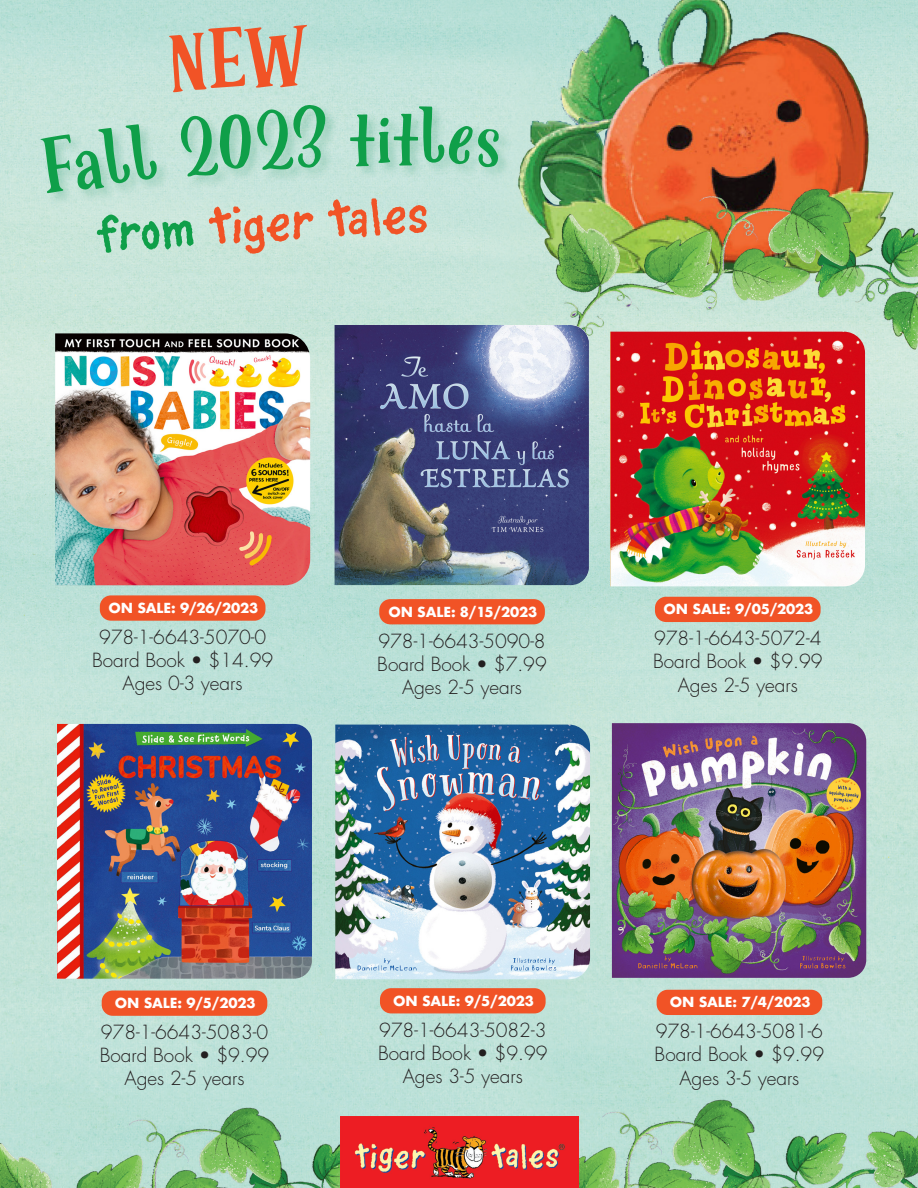
<style>
.page{position:relative;width:918px;height:1188px;background:#fff}
.page>*{position:absolute;margin:0;border:0;box-sizing:border-box;transform-origin:0 0}
.t1{font:76.5px "Tarot";color:#0f9f49}
.t2{font:500 46.8px "Piggywiggy";color:#f15326;scale:1.05 1}
.t3{font:300 18.9px "Futura";color:#231f20}
.t4{font:700 13.5px "Futura";letter-spacing:-.01em;color:#fff}
.s1{color:#0f9f49}
</style>
<div class="page">
<img style="left:0;top:0;width:918px;height:1188px">
<img style="left:340px;top:1116px;width:239px;height:72px">
<img style="left:335px;top:325px;width:254px;height:260px">
<div style="left:379px;top:599px;width:166px;height:25px;background:#f15326;border-radius:11px"></div>
<img style="left:55px;top:333px;width:255px;height:252px">
<div style="left:100px;top:595px;width:165px;height:26px;background:#f15326;border-radius:11px"></div>
<div style="left:39px;top:103px;width:474px;height:104px;background:#00844a;opacity:.22"></div>
<img style="left:610px;top:332px;width:255px;height:254px">
<img style="left:57px;top:724px;width:255px;height:255px">
<div style="left:655px;top:597px;width:166px;height:25px;background:#f15326;border-radius:11px"></div>
<div style="left:102px;top:991px;width:165px;height:25px;background:#f15326;border-radius:11px"></div>
<img style="left:612px;top:723px;width:254px;height:255px">
<img style="left:335px;top:725px;width:255px;height:254px">
<div style="left:657px;top:990px;width:165px;height:25px;background:#f15326;border-radius:11px"></div>
<div style="left:380px;top:988px;width:166px;height:25px;background:#f15326;border-radius:11px"></div>
<svg style="left:38px;top:123px;width:120px;height:70px;background:#bcdfd3"></svg>
<svg style="left:177px;top:103px;width:151px;height:75px;background:#bbdfd3"></svg>
<svg style="left:350px;top:114px;width:40px;height:52px;background:#baded2"></svg>
<svg style="left:448px;top:125px;width:52px;height:42px;background:#b7ddd1"></svg>
<svg style="left:167px;top:24px;width:144px;height:69px;background:#bfe2d9"></svg>
<h1 class="t1" style="left:393px;top:90px;width:55px">tl</h1>
<p class="t2" style="left:95px;top:211px;width:320px;rotate:-3deg"><span class="s1">from</span> tiger tales</p>
<p class="t4" style="left:109px;top:598px;width:151px">ON SALE: 9/26/2023</p>
<p class="t3" style="left:99px;top:625px;width:169px">978-1-6643-5070-0</p>
<p class="t3" style="left:92px;top:648px;width:183px">Board Book • $14.99</p>
<p class="t3" style="left:123px;top:671px;width:122px">Ages 0-3 years</p>
<p class="t4" style="left:388px;top:602px;width:151px">ON SALE: 8/15/2023</p>
<p class="t3" style="left:378px;top:629px;width:169px">978-1-6643-5090-8</p>
<p class="t3" style="left:377px;top:652px;width:171px">Board Book • $7.99</p>
<p class="t3" style="left:402px;top:675px;width:122px">Ages 2-5 years</p>
<p class="t4" style="left:664px;top:599px;width:151px">ON SALE: 9/05/2023</p>
<p class="t3" style="left:654px;top:626px;width:169px">978-1-6643-5072-4</p>
<p class="t3" style="left:653px;top:649px;width:171px">Board Book • $9.99</p>
<p class="t3" style="left:678px;top:673px;width:122px">Ages 2-5 years</p>
<p class="t4" style="left:115px;top:993px;width:142px">ON SALE: 9/5/2023</p>
<p class="t3" style="left:101px;top:1020px;width:169px">978-1-6643-5083-0</p>
<p class="t3" style="left:100px;top:1043px;width:171px">Board Book • $9.99</p>
<p class="t3" style="left:125px;top:1066px;width:122px">Ages 2-5 years</p>
<p class="t4" style="left:393px;top:991px;width:142px">ON SALE: 9/5/2023</p>
<p class="t3" style="left:379px;top:1018px;width:169px">978-1-6643-5082-3</p>
<p class="t3" style="left:378px;top:1041px;width:171px">Board Book • $9.99</p>
<p class="t3" style="left:403px;top:1064px;width:122px">Ages 3-5 years</p>
<p class="t4" style="left:670px;top:992px;width:142px">ON SALE: 7/4/2023</p>
<p class="t3" style="left:656px;top:1019px;width:169px">978-1-6643-5081-6</p>
<p class="t3" style="left:655px;top:1042px;width:171px">Board Book • $9.99</p>
<p class="t3" style="left:679px;top:1066px;width:122px">Ages 3-5 years</p>
</div>
